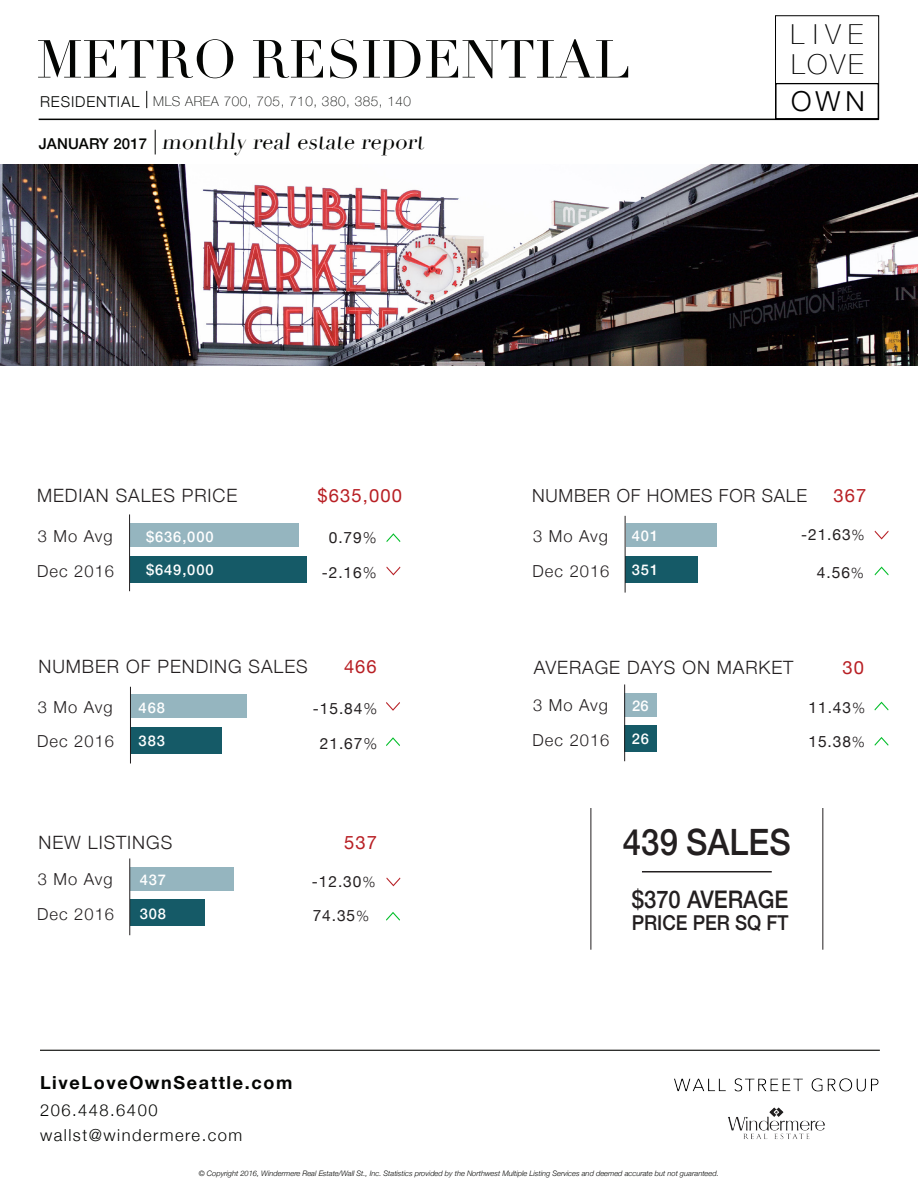
<style>
.page{position:relative;width:918px;height:1188px;background:#fff}
.page>*{position:absolute;margin:0;border:0;box-sizing:border-box;transform-origin:0 0}
.t1{font:52.5px "Didot";color:#040503}
.t2{font:500 36.3px "Helvetica Neue";color:#231f20;scale:.91 1}
.t3{font:100 27.45px/29.8px "Helvetica Neue";letter-spacing:.18em;color:#000}
.t4{font:300 27.45px "Helvetica Neue";color:#000}
.t5{font:500 24.3px "Helvetica Neue";color:#231f20;scale:.91 1}
.t6{font:22.5px "Didot";color:#040503}
.t7{font:500 20.55px "Helvetica Neue";color:#231f20;scale:.91 1}
.t8{font:300 18.45px "Helvetica Neue";letter-spacing:.05em;color:#231f20}
.t9{font:18.45px "Helvetica Neue";letter-spacing:.06em;color:#b81f24}
.t10{font:700 18px "Helvetica Neue";letter-spacing:.09em;color:#040503}
.t11{font:300 18px "Helvetica Neue";letter-spacing:.04em;color:#231f20}
.t12{font:300 16.5px "Helvetica Neue";letter-spacing:.06em;color:#231f20}
.t13{font:300 16.5px "Helvetica Neue";letter-spacing:.09em;color:#040503}
.t14{font:15.6px "Helvetica Neue";letter-spacing:.06em;color:#231f20}
.t15{font:500 15px "Helvetica Neue";letter-spacing:.01em;color:#040503}
.t16{font:300 15px "Helvetica Neue";letter-spacing:.06em;color:#040503}
.t17{font:500 14.7px "Helvetica Neue";letter-spacing:.06em;color:#fff}
.t18{font:100 13.5px "Helvetica Neue";letter-spacing:.04em;color:#040503}
.t19{font:italic 300 7.5px "Helvetica Neue";color:#040503}
.s1{font-weight:300}
.s2{font-weight:300;font-size:14.7px}
</style>
<div class="page">
<hr style="left:39px;top:119px;width:840px;height:1px;background:#040503">
<div style="left:775px;top:15px;width:104px;height:104px;border:1px solid #000"></div>
<div style="left:775px;top:83px;width:104px;height:36px;border:1px solid #000"></div>
<img style="left:0;top:164px;width:918px;height:202px">
<img style="left:674px;top:1078px;width:205px;height:62px">
<hr style="left:40px;top:1050px;width:840px;height:1px;background:#040503">
<div style="left:130px;top:899px;width:74px;height:27px;background:#155a67"></div>
<div style="left:130px;top:867px;width:103px;height:24px;background:#95b5bf"></div>
<div style="left:625px;top:726px;width:32px;height:26px;background:#155a67"></div>
<div style="left:625px;top:693px;width:32px;height:23px;background:#95b5bf"></div>
<div style="left:130px;top:727px;width:91px;height:26px;background:#155a67"></div>
<div style="left:130px;top:695px;width:116px;height:23px;background:#95b5bf"></div>
<div style="left:626px;top:556px;width:72px;height:26px;background:#155a67"></div>
<div style="left:626px;top:523px;width:90px;height:24px;background:#95b5bf"></div>
<div style="left:130px;top:556px;width:177px;height:26px;background:#155a67"></div>
<div style="left:130px;top:524px;width:168px;height:23px;background:#95b5bf"></div>
<svg style="left:155px;top:130px;width:1px;height:24px"></svg>
<hr style="left:129px;top:514px;width:1px;height:77px;background:#231f20">
<hr style="left:130px;top:687px;width:1px;height:76px;background:#231f20">
<hr style="left:129px;top:858px;width:1px;height:77px;background:#231f20">
<hr style="left:625px;top:516px;width:1px;height:77px;background:#231f20">
<hr style="left:624px;top:684px;width:1px;height:77px;background:#231f20">
<svg style="left:146px;top:91px;width:1px;height:17px"></svg>
<svg style="left:875px;top:702px;width:14px;height:9px"></svg>
<svg style="left:875px;top:531px;width:14px;height:8px"></svg>
<svg style="left:386px;top:877px;width:14px;height:9px"></svg>
<svg style="left:386px;top:702px;width:14px;height:9px"></svg>
<svg style="left:386px;top:533px;width:14px;height:9px"></svg>
<svg style="left:875px;top:737px;width:14px;height:9px"></svg>
<svg style="left:386px;top:567px;width:14px;height:8px"></svg>
<svg style="left:875px;top:567px;width:14px;height:8px"></svg>
<svg style="left:386px;top:737px;width:14px;height:9px"></svg>
<svg style="left:386px;top:912px;width:14px;height:9px"></svg>
<hr style="left:642px;top:871px;width:130px;height:1px;background:#231f20">
<hr style="left:591px;top:808px;width:1px;height:142px;background:#231f20">
<hr style="left:823px;top:808px;width:1px;height:142px;background:#231f20">
<p class="t1" style="left:37px;top:28px;width:595px">METRO RESIDENTIAL</p>
<p class="t16" style="left:40px;top:89px;width:101px">RESIDENTIAL</p>
<p class="t18" style="left:153px;top:91px;width:259px">MLS AREA 700, 705, 710, 380, 385, 140</p>
<p class="t15" style="left:39px;top:132px;width:110px">JANUARY 2017</p>
<p class="t6" style="left:162px;top:128px;width:266px">monthly real estate report</p>
<p class="t3" style="left:791px;top:18px;width:75px">LIVE<br>LOVE</p>
<p class="t4" style="left:791px;top:79px;width:75px">OWN</p>
<p class="t9" style="left:318px;top:483px;width:86px">$635,000</p>
<p class="t9" style="left:834px;top:482px;width:34px">367</p>
<p class="t8" style="left:37px;top:481px;width:202px">MEDIAN SALES PRICE</p>
<p class="t11" style="left:532px;top:481px;width:276px">NUMBER OF HOMES FOR SALE</p>
<p class="t12" style="left:38px;top:523px;width:77px">3 Mo Avg</p>
<p class="t12" style="left:533px;top:522px;width:77px">3 Mo Avg</p>
<p class="t17" style="left:146px;top:525px;width:69px">$636,000</p>
<p class="t17" style="left:632px;top:524px;width:28px">401</p>
<p class="t17" style="left:146px;top:558px;width:69px">$649,000</p>
<p class="t14" style="left:322px;top:561px;width:56px">-2.16<span class="s1">%</span></p>
<p class="t14" style="left:329px;top:527px;width:49px">0.79<span class="s1">%</span></p>
<p class="t12" style="left:37px;top:557px;width:78px">Dec 2016</p>
<p class="t12" style="left:533px;top:557px;width:78px">Dec 2016</p>
<p class="t17" style="left:632px;top:558px;width:28px">351</p>
<p class="t14" style="left:801px;top:524px;width:65px">-21.63<span class="s2">%</span></p>
<p class="t14" style="left:817px;top:561px;width:49px">4.56<span class="s2">%</span></p>
<p class="t8" style="left:39px;top:652px;width:271px">NUMBER OF PENDING SALES</p>
<p class="t8" style="left:534px;top:652px;width:261px">AVERAGE DAYS ON MARKET</p>
<p class="t9" style="left:344px;top:653px;width:34px">466</p>
<p class="t9" style="left:842px;top:654px;width:23px">30</p>
<p class="t12" style="left:38px;top:694px;width:77px">3 Mo Avg</p>
<p class="t12" style="left:533px;top:692px;width:77px">3 Mo Avg</p>
<p class="t17" style="left:139px;top:696px;width:28px">468</p>
<p class="t14" style="left:313px;top:697px;width:66px">-15.84<span class="s1">%</span></p>
<p class="t14" style="left:320px;top:732px;width:59px">21.67<span class="s1">%</span></p>
<p class="t12" style="left:37px;top:728px;width:78px">Dec 2016</p>
<p class="t12" style="left:533px;top:727px;width:78px">Dec 2016</p>
<p class="t17" style="left:139px;top:729px;width:28px">383</p>
<p class="t17" style="left:632px;top:694px;width:18px">26</p>
<p class="t17" style="left:632px;top:727px;width:19px">26</p>
<p class="t14" style="left:809px;top:696px;width:58px">11.43<span class="s2">%</span></p>
<p class="t14" style="left:808px;top:730px;width:58px">15.38<span class="s2">%</span></p>
<p class="t8" style="left:39px;top:828px;width:135px">NEW LISTINGS</p>
<p class="t12" style="left:38px;top:866px;width:77px">3 Mo Avg</p>
<p class="t12" style="left:37px;top:901px;width:78px">Dec 2016</p>
<p class="t17" style="left:140px;top:868px;width:28px">437</p>
<p class="t17" style="left:140px;top:902px;width:28px">308</p>
<p class="t9" style="left:344px;top:829px;width:34px">537</p>
<p class="t14" style="left:312px;top:870px;width:65px">-12.30<span class="s2">%</span></p>
<p class="t14" style="left:313px;top:904px;width:58px">74.35<span class="s2">%</span></p>
<p class="t2" style="left:623px;top:813px;width:186px">439 SALES</p>
<p class="t5" style="left:632px;top:880px;width:174px">$370 AVERAGE</p>
<p class="t7" style="left:632px;top:907px;width:174px">PRICE PER SQ FT</p>
<p class="t10" style="left:40px;top:1069px;width:254px">LiveLoveOwnSeattle.com</p>
<p class="t13" style="left:40px;top:1097px;width:119px">206.448.6400</p>
<p class="t13" style="left:40px;top:1122px;width:204px">wallst@windermere.com</p>
<p class="t19" style="left:199px;top:1167px;width:521px">© Copyright 2016, Windermere Real Estate/Wall St., Inc. Statistics provided by the Northwest Multiple Listing Services and deemed accurate but not guaranteed.</p>
</div>
